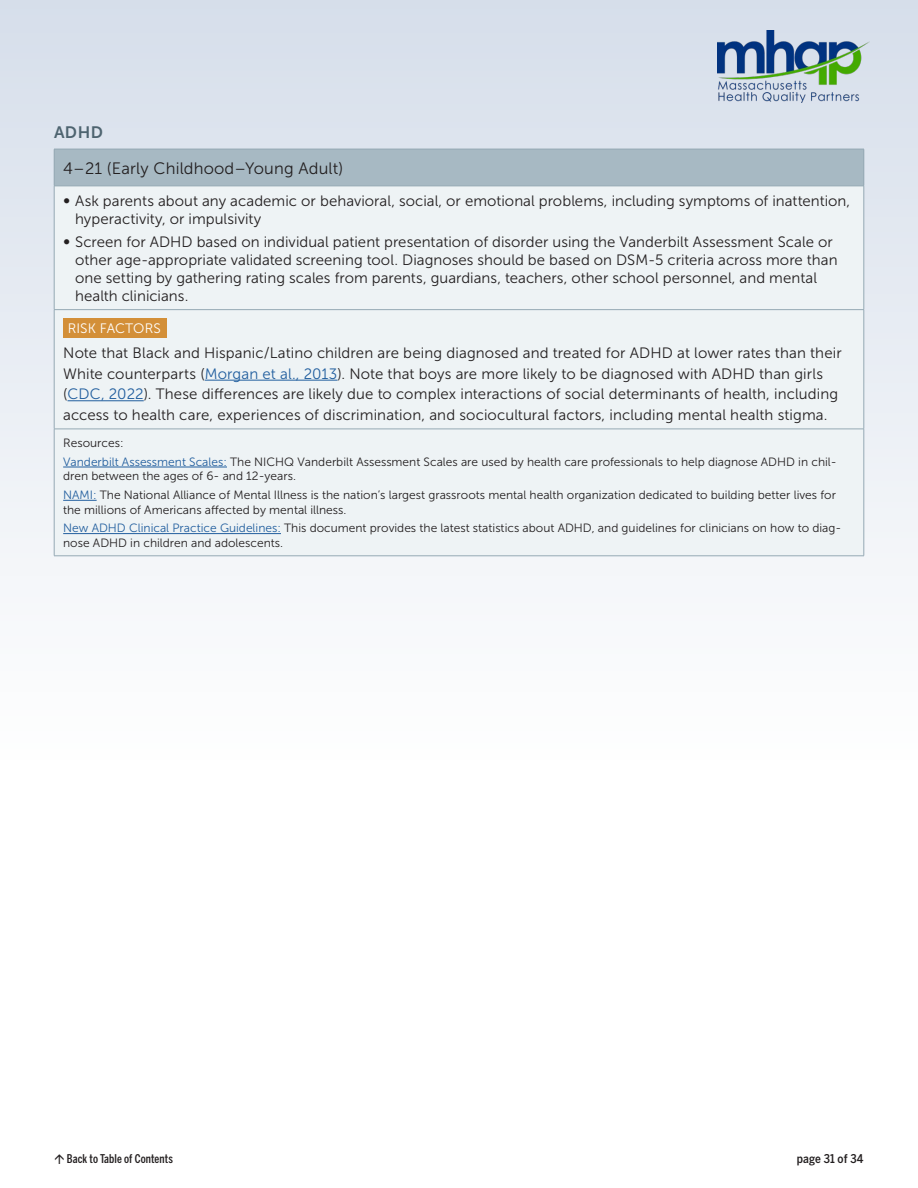
<style>
.page{position:relative;width:918px;height:1188px;background:#fff}
.page>*{position:absolute;margin:0;border:0;box-sizing:border-box;transform-origin:0 0}
.t1{font:16.5px "Museo Sans 300";letter-spacing:.01em;color:#231f20}
.t2{font:16.5px "Museo Sans 700";color:#4e6470}
.t3{font:15px/18px "Museo Sans 300";letter-spacing:.005em;color:#231f20}
.t4{font:13.65px "Museo Sans 300";letter-spacing:.01em;color:#fff}
.t5{font:12px/18.9px "Museo Sans 300";color:#231f20}
.t6{font:500 12px "Benton Sans Comp";letter-spacing:.01em;color:#231f20}
.t7{font:500 12px "Benton Sans Cond";letter-spacing:.005em;color:#231f20}
.s1{font-size:18px}
.s2{color:#215e9e}
</style>
<div class="page">
<div style="left:0;top:0;width:918px;height:825px;background:linear-gradient(to bottom,#d6deea,#fff)"></div>
<img style="left:718px;top:30px;width:151px;height:72px">
<div style="left:54px;top:149px;width:810px;height:37px;background:#a7b9c3"></div>
<div style="left:55px;top:187px;width:809px;height:369px;background:#eef3f5"></div>
<hr style="left:54px;top:309px;width:810px;height:1px;background:#95a9b4">
<hr style="left:54px;top:429px;width:810px;height:1px;background:#95a9b4">
<hr style="left:54px;top:429px;width:1px;height:127px;background:#95a9b4">
<hr style="left:54px;top:556px;width:810px;height:1px;background:#95a9b4">
<hr style="left:54px;top:186px;width:810px;height:1px;background:#95a9b4">
<hr style="left:54px;top:186px;width:1px;height:123px;background:#95a9b4">
<hr style="left:54px;top:310px;width:1px;height:119px;background:#95a9b4">
<hr style="left:864px;top:149px;width:1px;height:37px;background:#95a9b4">
<hr style="left:864px;top:186px;width:1px;height:123px;background:#95a9b4">
<hr style="left:864px;top:310px;width:1px;height:119px;background:#95a9b4">
<hr style="left:864px;top:429px;width:1px;height:127px;background:#95a9b4">
<hr style="left:54px;top:149px;width:810px;height:1px;background:#95a9b4">
<hr style="left:54px;top:149px;width:1px;height:37px;background:#95a9b4">
<hr style="left:205px;top:380px;width:133px;height:1px;background:#215e9e">
<hr style="left:68px;top:400px;width:76px;height:1px;background:#215e9e">
<div style="left:63px;top:319px;width:103px;height:19px;background:#d38f38"></div>
<hr style="left:63px;top:467px;width:164px;height:1px;background:#215e9e">
<hr style="left:63px;top:500px;width:34px;height:1px;background:#215e9e">
<hr style="left:63px;top:533px;width:218px;height:1px;background:#215e9e">
<p class="t2" style="left:54px;top:123px;width:50px">ADHD</p>
<p class="t1" style="left:63px;top:159px;width:282px">4–21 (Early Childhood–Young Adult)</p>
<p class="t3" style="left:75px;top:192px;width:777px;text-indent:-12px"><span class="s1">•</span> Ask parents about any academic or behavioral, social, or emotional problems, including symptoms of inattention, hyperactivity, or impulsivity</p>
<p class="t3" style="left:75px;top:233px;width:764px;text-indent:-12px"><span class="s1">•</span> Screen for ADHD based on individual patient presentation of disorder using the Vanderbilt Assessment Scale or other age-appropriate validated screening tool. Diagnoses should be based on DSM-5 criteria across more than one setting by gathering rating scales from parents, guardians, teachers, other school personnel, and mental health clinicians.</p>
<p class="t4" style="left:68px;top:321px;width:95px">RISK FACTORS</p>
<p class="t3" style="left:63px;top:343px;width:780px;line-height:20.7px">Note that Black and Hispanic/Latino children are being diagnosed and treated for ADHD at lower rates than their White counterparts (<span class="s2">Morgan et al., 2013</span>). Note that boys are more likely to be diagnosed with ADHD than girls (<span class="s2">CDC, 2022</span>). These differences are likely due to complex interactions of social determinants of health, including access to health care, experiences of discrimination, and sociocultural factors, including mental health stigma.</p>
<p class="t5" style="left:63px;top:433px;width:775px">Resources:<br><span class="s2">Vanderbilt Assessment Scales:</span> The NICHQ Vanderbilt Assessment Scales are used by health care professionals to help diagnose ADHD in chil-</p>
<p class="t5" style="left:63px;top:467px;width:774px">dren between the ages of 6- and 12-years.<br><span class="s2">NAMI:</span> The National Alliance of Mental Illness is the nation’s largest grassroots mental health organization dedicated to building better lives for</p>
<p class="t5" style="left:63px;top:500px;width:780px">the millions of Americans affected by mental illness.<br><span class="s2">New ADHD Clinical Practice Guidelines:</span> This document provides the latest statistics about ADHD, and guidelines for clinicians on how to diag-</p>
<p class="t5" style="left:63px;top:533px;width:222px">nose ADHD in children and adolescents.</p>
<p class="t6" style="left:67px;top:1152px;width:107px">Back to Table of Contents</p>
<p class="t7" style="left:797px;top:1152px;width:68px">page 31 of 34</p>
</div>
